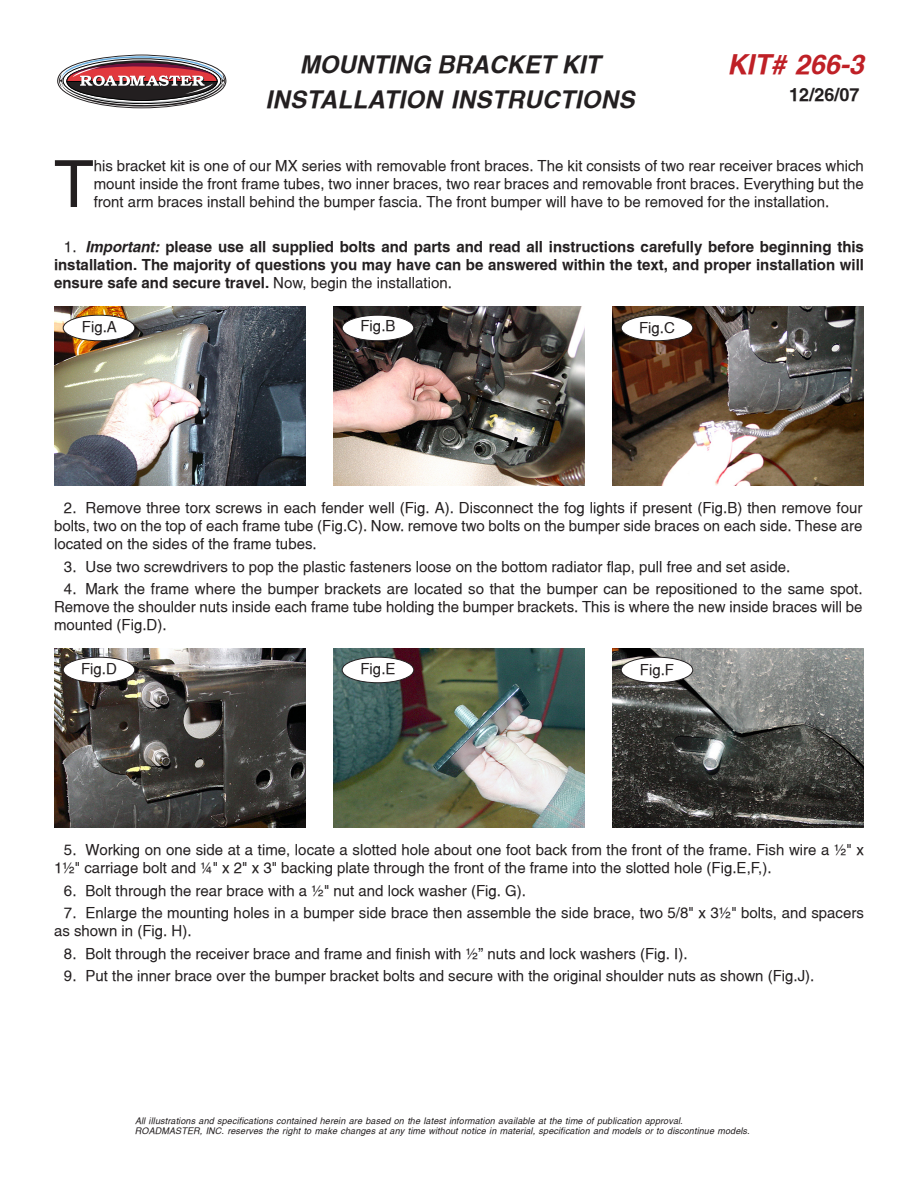
<style>
.page{position:relative;width:918px;height:1188px;background:#fff}
.page>*{position:absolute;margin:0;border:0;box-sizing:border-box;transform-origin:0 0}
.t1{font:65.1px "Switzerland";color:#231f20}
.t2{font:italic 700 27px "Switzerland";color:#bf2026}
.t3{font:italic 700 24px/34.3px "Switzerland";letter-spacing:.015em;color:#231f20;text-align:center}
.t4{font:700 18px "Switzerland";color:#231f20}
.Helv_10pt{font:15px/18px "Switzerland";color:#231f20;text-align:justify}
.t5{font:700 15px/18px "Switzerland";color:#231f20;text-align:justify}
.Helv_10pt-2{font:italic 9px/10.5px "Switzerland";letter-spacing:.015em;color:#231f20}
.s1{font-weight:400}
.s2{font-style:italic}
</style>
<div class="page">
<img style="left:612px;top:648px;width:252px;height:180px">
<img style="left:333px;top:648px;width:252px;height:180px">
<img style="left:54px;top:648px;width:252px;height:180px">
<img style="left:612px;top:306px;width:252px;height:180px">
<img style="left:333px;top:306px;width:252px;height:180px">
<img style="left:54px;top:306px;width:252px;height:180px">
<div style="left:63px;top:315px;width:72px;height:26px;background:#fff;border-radius:50%"></div>
<div style="left:63px;top:315px;width:72px;height:26px;border:1px solid #231f20;border-radius:50%"></div>
<div style="left:342px;top:315px;width:72px;height:26px;background:#fff;border-radius:50%"></div>
<div style="left:342px;top:315px;width:72px;height:26px;border:1px solid #231f20;border-radius:50%"></div>
<div style="left:621px;top:315px;width:72px;height:26px;background:#fff;border-radius:50%"></div>
<div style="left:621px;top:315px;width:72px;height:26px;border:1px solid #231f20;border-radius:50%"></div>
<div style="left:63px;top:657px;width:72px;height:26px;background:#fff;border-radius:50%"></div>
<div style="left:63px;top:657px;width:72px;height:26px;border:1px solid #231f20;border-radius:50%"></div>
<div style="left:342px;top:657px;width:72px;height:26px;background:#fff;border-radius:50%"></div>
<div style="left:342px;top:657px;width:72px;height:26px;border:1px solid #231f20;border-radius:50%"></div>
<div style="left:621px;top:657px;width:72px;height:26px;background:#fff;border-radius:50%"></div>
<div style="left:621px;top:657px;width:72px;height:26px;border:1px solid #231f20;border-radius:50%"></div>
<svg style="left:57px;top:55px;width:170px;height:54px"></svg>
<p class="t3" style="left:266px;top:47px;width:370px">MOUNTING BRACKET KIT<br>INSTALLATION INSTRUCTIONS</p>
<h2 class="t2" style="left:727px;top:49px;width:138px">KIT# 266-3</h2>
<p class="t4" style="left:789px;top:83px;width:72px">12/26/07</p>
<p class="t1" style="left:54px;top:145px;width:41px">T</p>
<p class="Helv_10pt" style="left:94px;top:157px;width:772px">his bracket kit is one of our MX series with removable front braces. The kit consists of two rear receiver braces which mount inside the front frame tubes, two inner braces, two rear braces and removable front braces. Everything but the front arm braces install behind the bumper fascia. The front bumper will have to be removed for the installation.</p>
<p class="t5" style="left:54px;top:238px;width:812px;text-indent:10px"><span class="s1">1.</span> <span class="s2">Important:</span> please use all supplied bolts and parts and read all instructions carefully before beginning this installation. The majority of questions you may have can be answered within the text, and proper installation will ensure safe and secure travel. <span class="s1">Now, begin the installation.</span></p>
<p class="Helv_10pt" style="left:82px;top:317px;width:37px">Fig.A</p>
<p class="Helv_10pt" style="left:360px;top:317px;width:37px">Fig.B</p>
<p class="Helv_10pt" style="left:639px;top:319px;width:37px">Fig.C</p>
<p class="Helv_10pt" style="left:54px;top:499px;width:810px;text-indent:10px">2. Remove three torx screws in each fender well (Fig. A). Disconnect the fog lights if present (Fig.B) then remove four bolts, two on the top of each frame tube (Fig.C). Now. remove two bolts on the bumper side braces on each side. These are located on the sides of the frame tubes.</p>
<p class="Helv_10pt" style="left:64px;top:557px;width:728px">3. Use two screwdrivers to pop the plastic fasteners loose on the bottom radiator flap, pull free and set aside.</p>
<p class="Helv_10pt" style="left:54px;top:580px;width:810px;text-indent:10px">4. Mark the frame where the bumper brackets are located so that the bumper can be repositioned to the same spot.<br>Remove the shoulder nuts inside each frame tube holding the bumper brackets. This is where the new inside braces will be mounted (Fig.D).</p>
<p class="Helv_10pt" style="left:81px;top:660px;width:37px">Fig.D</p>
<p class="Helv_10pt" style="left:360px;top:659px;width:37px">Fig.E</p>
<p class="Helv_10pt" style="left:640px;top:660px;width:36px">Fig.F</p>
<p class="Helv_10pt" style="left:54px;top:841px;width:812px;text-indent:10px">5. Working on one side at a time, locate a slotted hole about one foot back from the front of the frame. Fish wire a ½" x<br>1½" carriage bolt and ¼" x 2" x 3" backing plate through the front of the frame into the slotted hole (Fig.E,F,).</p>
<p class="Helv_10pt" style="left:64px;top:881px;width:464px">6. Bolt through the rear brace with a ½" nut and lock washer (Fig. G).</p>
<p class="Helv_10pt" style="left:54px;top:904px;width:811px;text-indent:10px">7. Enlarge the mounting holes in a bumper side brace then assemble the side brace, two 5/8" x 3½" bolts, and spacers as shown in (Fig. H).</p>
<p class="Helv_10pt" style="left:64px;top:944px;width:625px">8. Bolt through the receiver brace and frame and finish with ½” nuts and lock washers (Fig. I).</p>
<p class="Helv_10pt" style="left:64px;top:967px;width:752px">9. Put the inner brace over the bumper bracket bolts and secure with the original shoulder nuts as shown (Fig.J).</p>
<p class="Helv_10pt-2" style="left:135px;top:1115px;width:616px">All illustrations and specifications contained herein are based on the latest information available at the time of publication approval.<br>ROADMASTER, INC. reserves the right to make changes at any time without notice in material, specification and models or to discontinue models.</p>
</div>
